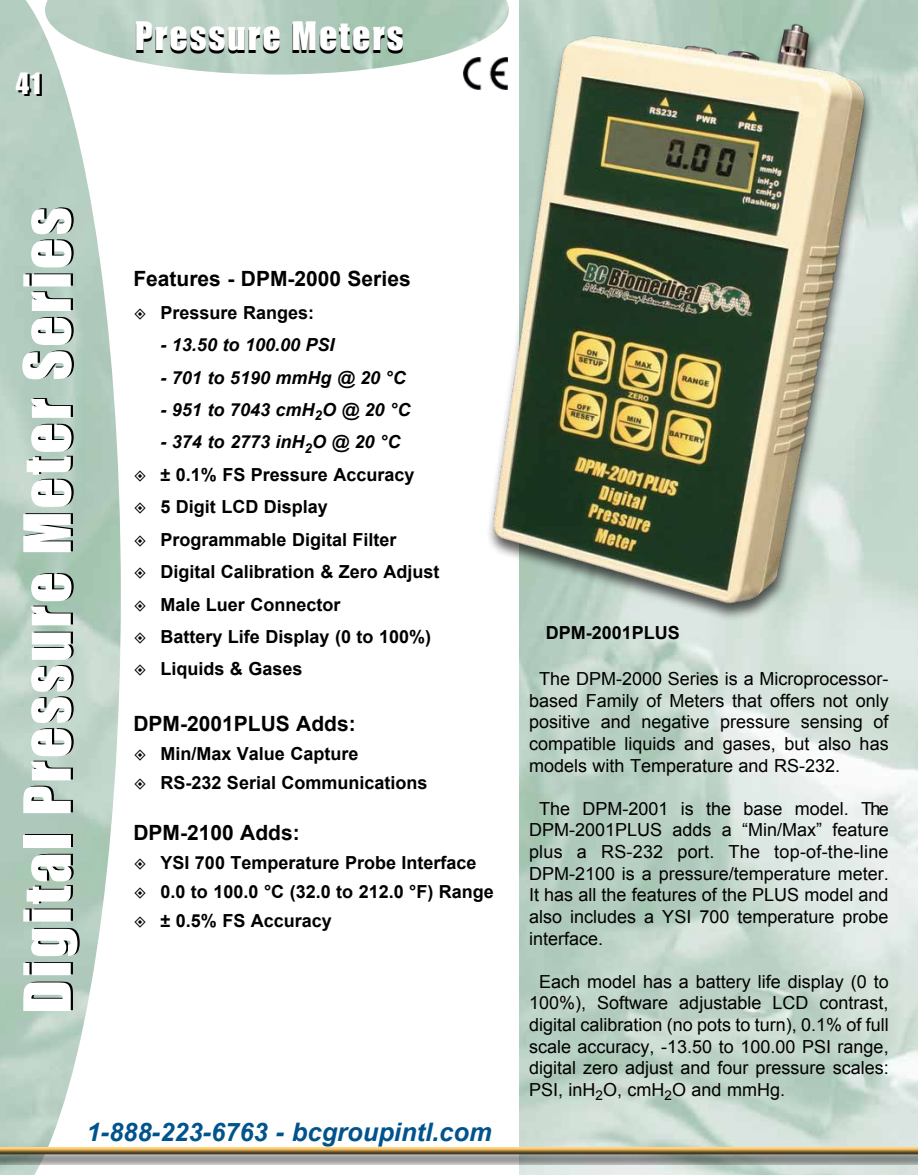
<style>
.page{position:relative;width:918px;height:1175px;background:#fff}
.page>*{position:absolute;margin:0;border:0;box-sizing:border-box;transform-origin:0 0}
.t1{font:60px "Impact";letter-spacing:.05em;color:#000}
.t2{font:36px "Impact";letter-spacing:.05em;color:#000}
.t3{font:27px "Impact";color:#fff}
.t4{font:italic 700 25.5px "Arial";color:#00538d}
.t5{font:700 21px "Arial";color:#000}
.t6{font:18px/21.6px "Arial";color:#000;text-align:justify}
.t7{font:700 18px/32.4px "Arial";color:#000}
.t8{font:italic 700 18px "Arial";color:#000}
.s1{font-style:italic}
</style>
<div class="page">
<img style="left:121px;top:0;width:388px;height:75px">
<img style="left:0;top:0;width:121px;height:1174px">
<img style="left:464px;top:58px;width:21px;height:31px">
<div style="left:486px;top:24px;width:389px;height:597px;background:#000;opacity:.65"></div>
<img style="left:485px;top:14px;width:389px;height:596px">
<img style="left:0;top:1147px;width:918px;height:17px">
<svg style="left:19px;top:75px;width:23px;height:21px"></svg>
<h3 class="t3" style="left:16px;top:62px;width:27px">41</h3>
<h2 class="t2" style="left:135px;top:11px;width:270px">Pressure Meters</h2>
<h1 class="t1" style="left:3px;top:1012px;width:807px;rotate:-90deg">Digital Pressure Meter Series</h1>
<p class="t5" style="left:133px;top:265px;width:279px">Features - DPM-2000 Series</p>
<p class="t7" style="left:160px;top:297px;width:155px">Pressure Ranges:</p>
<p class="t8" style="left:160px;top:333px;width:176px">- 13.50 to 100.00 PSI</p>
<p class="t8" style="left:160px;top:365px;width:247px">- 701 to 5190 mmHg @ 20 °C</p>
<p class="t8" style="left:160px;top:398px;width:251px">- 951 to 7043 cmH<sub>2</sub>O @ 20 °C</p>
<p class="t7" style="left:160px;top:426px;width:281px"><span class="s1">- 374 to 2773 inH</span><sub>2</sub><span class="s1">O @ 20 °C<br></span>± 0.1% FS Pressure Accuracy<br>5 Digit LCD Display<br>Programmable Digital Filter<br>Digital Calibration &amp; Zero Adjust<br>Male Luer Connector<br>Battery Life Display (0 to 100%)<br>Liquids &amp; Gases</p>
<p class="t5" style="left:133px;top:709px;width:224px">DPM-2001PLUS Adds:</p>
<p class="t7" style="left:160px;top:739px;width:269px;line-height:28.8px">Min/Max Value Capture<br>RS-232 Serial Communications</p>
<p class="t5" style="left:133px;top:818px;width:168px">DPM-2100 Adds:</p>
<p class="t7" style="left:160px;top:848px;width:335px;line-height:28.8px">YSI 700 Temperature Probe Interface<br>0.0 to 100.0 °C (32.0 to 212.0 °F) Range ± 0.5% FS Accuracy</p>
<h3 class="t4" style="left:86px;top:1115px;width:407px">1-888-223-6763 - bcgroupintl.com</h3>
<p class="t7" style="left:546px;top:617px;width:136px">DPM-2001PLUS</p>
<p class="t6" style="left:529px;top:668px;width:361px;text-indent:10px">The DPM-2000 Series is a Microprocessor&shy;based Family of Meters that offers not only positive and negative pressure sensing of compatible liquids and gases, but also has models with Temperature and RS-232.</p>
<p class="t6" style="left:529px;top:798px;width:361px;text-indent:10px">The DPM-2001 is the base model. The DPM-2001PLUS adds a “Min/Max” feature plus a RS-232 port. The top-of-the-line DPM-2100 is a pressure/temperature meter.<br>It has all the features of the PLUS model and also includes a YSI 700 temperature probe interface.</p>
<p class="t6" style="left:529px;top:970px;width:361px;text-indent:10px">Each model has a battery life display (0 to 100%), Software adjustable LCD contrast, digital calibration (no pots to turn), 0.1% of full scale accuracy, -13.50 to 100.00 PSI range, digital zero adjust and four pressure scales:<br>PSI, inH<sub>2</sub>O, cmH<sub>2</sub>O and mmHg.</p>
</div>
